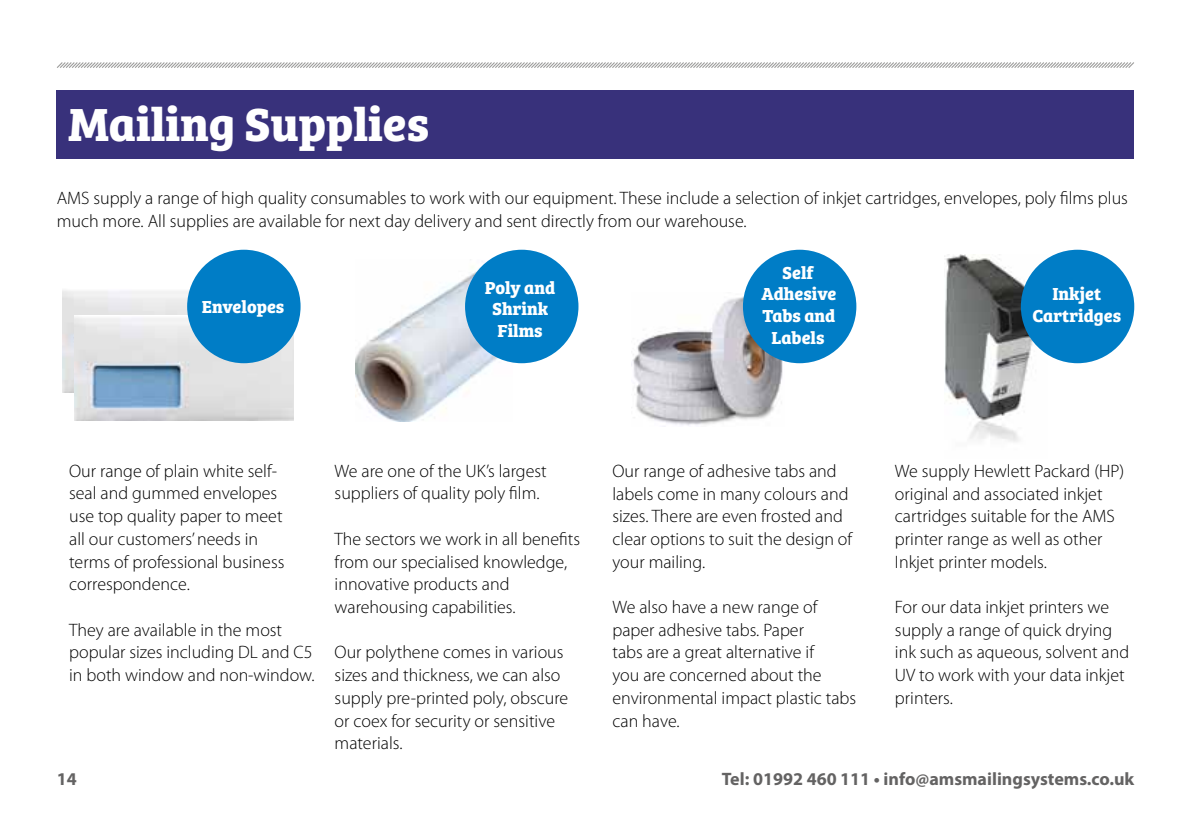
<style>
.page{position:relative;width:1191px;height:840px;background:#fff}
.page>*{position:absolute;margin:0;border:0;box-sizing:border-box;transform-origin:0 0}
.t1{font:700 48px "Bree Serif";color:#fff}
.t2{font:300 18px/22.6px "Myriad Pro";color:#000}
.t3{font:700 18px/21.6px "Bree Serif";color:#fff;text-align:center}
.t4{font:700 18px "Myriad Pro";color:#646363}
</style>
<div class="page">
<img style="left:355px;top:261px;width:157px;height:160px">
<img style="left:631px;top:292px;width:152px;height:134px">
<svg style="left:57px;top:62px;width:1077px;height:6px"></svg>
<div style="left:57px;top:91px;width:1077px;height:68px;background:#38317b"></div>
<img style="left:944px;top:254px;width:103px;height:188px">
<img style="left:74px;top:316px;width:219px;height:104px">
<div style="left:465px;top:249px;width:113px;height:114px;background:#007dc6;border-radius:50%"></div>
<div style="left:1020px;top:249px;width:114px;height:114px;background:#007dc6;border-radius:50%"></div>
<div style="left:743px;top:249px;width:113px;height:114px;background:#007dc6;border-radius:50%"></div>
<div style="left:187px;top:249px;width:113px;height:114px;background:#007dc6;border-radius:50%"></div>
<h1 class="t1" style="left:68px;top:87px;width:363px">Mailing Supplies</h1>
<p class="t2" style="left:57px;top:187px;width:1072px">AMS supply a range of high quality consumables to work with our equipment. These include a selection of inkjet cartridges, envelopes, poly films plus much more. All supplies are available for next day delivery and sent directly from our warehouse.</p>
<p class="t3" style="left:202px;top:295px;width:84px">Envelopes</p>
<p class="t3" style="left:761px;top:260px;width:77px">Self<br>Adhesive<br>Tabs and<br>Labels</p>
<p class="t3" style="left:485px;top:275px;width:72px">Poly and<br>Shrink<br>Films</p>
<p class="t3" style="left:1032px;top:282px;width:90px">Inkjet<br>Cartridges</p>
<p class="t2" style="left:69px;top:459px;width:217px">Our range of plain white self&shy;seal and gummed envelopes use top quality paper to meet all our customers’ needs in terms of professional business correspondence.</p>
<p class="t2" style="left:69px;top:618px;width:247px">They are available in the most popular sizes including DL and C5 in both window and non-window.</p>
<p class="t2" style="left:334px;top:459px;width:214px">We are one of the UK’s largest suppliers of quality poly film.</p>
<p class="t2" style="left:334px;top:527px;width:247px">The sectors we work in all benefits from our specialised knowledge, innovative products and warehousing capabilities.</p>
<p class="t2" style="left:334px;top:641px;width:235px">Our polythene comes in various sizes and thickness, we can also supply pre-printed poly, obscure or coex for security or sensitive materials.</p>
<p class="t2" style="left:612px;top:459px;width:241px">Our range of adhesive tabs and labels come in many colours and sizes. There are even frosted and clear options to suit the design of your mailing.</p>
<p class="t2" style="left:612px;top:595px;width:245px">We also have a new range of paper adhesive tabs. Paper<br>tabs are a great alternative if<br>you are concerned about the environmental impact plastic tabs can have.</p>
<p class="t2" style="left:895px;top:459px;width:231px">We supply Hewlett Packard (HP) original and associated inkjet cartridges suitable for the AMS printer range as well as other<br>Inkjet printer models.</p>
<p class="t2" style="left:895px;top:595px;width:236px">For our data inkjet printers we supply a range of quick drying ink such as aqueous, solvent and<br>UV to work with your data inkjet printers.</p>
<p class="t4" style="left:57px;top:767px;width:21px">14</p>
<p class="t4" style="left:722px;top:767px;width:414px">Tel: 01992 460 111 • info@amsmailingsystems.co.uk</p>
</div>
